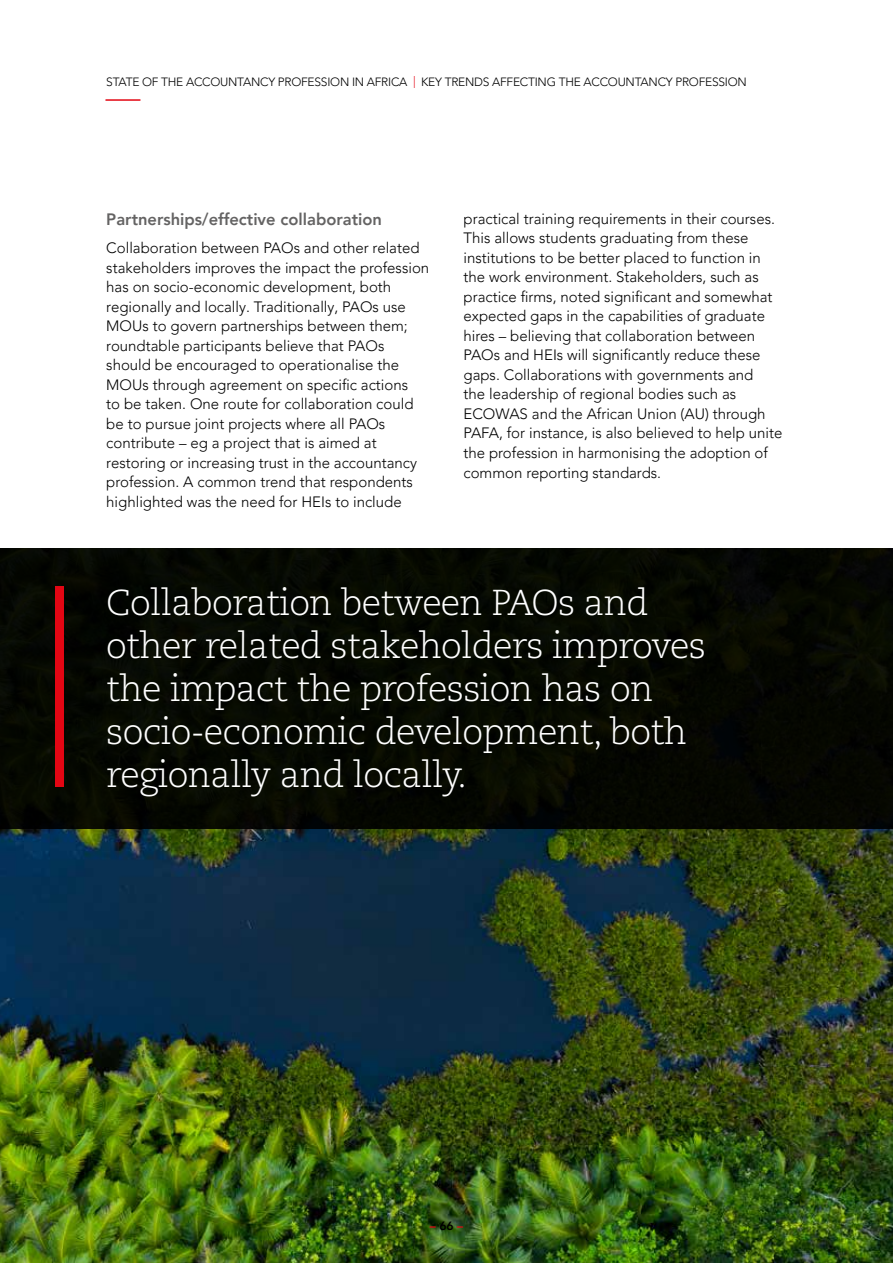
<style>
.page{position:relative;width:893px;height:1263px;background:#fff}
.page>*{position:absolute;margin:0;border:0;box-sizing:border-box;transform-origin:0 0}
.t1{font:300 36px/43.2px "Caecilia LT Std";letter-spacing:-.02em;color:#fff}
.t2{font:800 16.5px "Avenir LT Pro";color:#646363}
.t3{font:300 15px/19.5px "Avenir LT Pro";color:#000}
.t4{font:300 12px "Avenir LT Pro";letter-spacing:-.02em;color:#000}
.t5{font:800 12px "Avenir LT Pro";color:#e30613}
.s1{color:#e30613}
.s2{color:#000}
</style>
<div class="page">
<img style="left:0;top:829px;width:893px;height:434px">
<div style="left:0;top:549px;width:893px;height:280px;background:#060801"></div>
<div style="left:55px;top:587px;width:9px;height:200px;background:#e30613"></div>
<hr style="left:106px;top:99px;width:34px;height:2px;background:#e30613">
<p class="t4" style="left:106px;top:75px;width:642px">STATE OF THE ACCOUNTANCY PROFESSION IN AFRICA <span class="s1">|</span> KEY TRENDS AFFECTING THE ACCOUNTANCY PROFESSION</p>
<p class="t2" style="left:106px;top:210px;width:277px">Partnerships/effective collaboration</p>
<p class="t3" style="left:106px;top:238px;width:324px">Collaboration between PAOs and other related stakeholders improves the impact the profession has on socio-economic development, both regionally and locally. Traditionally, PAOs use MOUs to govern partnerships between them; roundtable participants believe that PAOs should be encouraged to operationalise the MOUs through agreement on specific actions<br>to be taken. One route for collaboration could be to pursue joint projects where all PAOs contribute – eg a project that is aimed at restoring or increasing trust in the accountancy profession. A common trend that respondents highlighted was the need for HEIs to include</p>
<p class="t3" style="left:463px;top:209px;width:321px">practical training requirements in their courses.<br>This allows students graduating from these institutions to be better placed to function in the work environment. Stakeholders, such as practice firms, noted significant and somewhat expected gaps in the capabilities of graduate hires – believing that collaboration between PAOs and HEIs will significantly reduce these gaps. Collaborations with governments and<br>the leadership of regional bodies such as ECOWAS and the African Union (AU) through PAFA, for instance, is also believed to help unite the profession in harmonising the adoption of common reporting standards.</p>
<h1 class="t1" style="left:106px;top:581px;width:601px">Collaboration between PAOs and other related stakeholders improves the impact the profession has on socio-economic development, both regionally and locally.</h1>
<p class="t5" style="left:430px;top:1218px;width:35px">– <span class="s2">66</span> –</p>
</div>
